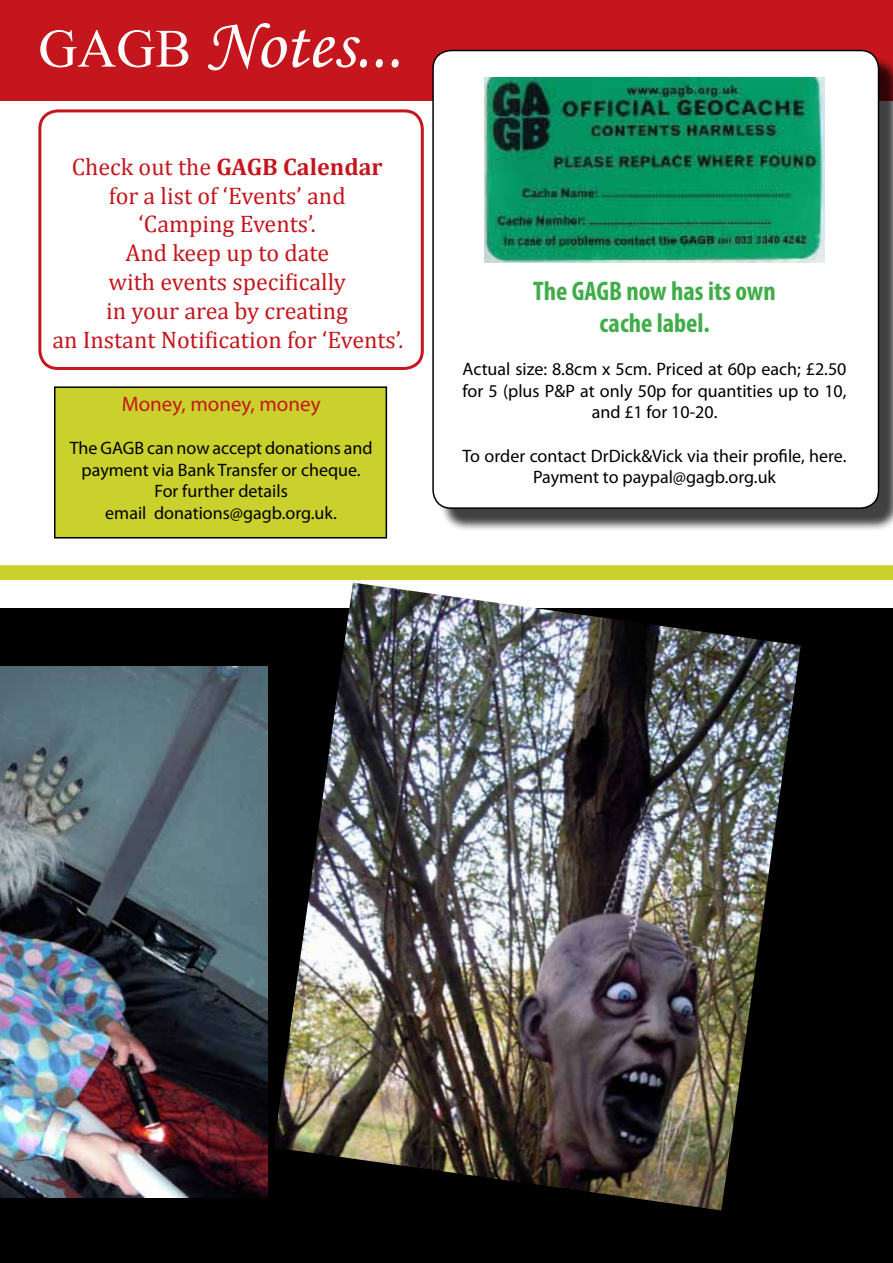
<style>
.page{position:relative;width:893px;height:1263px;background:#fff}
.page>*{position:absolute;margin:0;border:0;box-sizing:border-box;transform-origin:0 0}
.t1{font:72px "Monotype Corsiva";color:#fff}
.t2{font:700 condensed 27px/32.4px "Myriad Pro";color:#41ad49;text-align:center}
.t3{font:24px/28.8px "Cambria";color:#c4161c;text-align:center}
.t4{font:21px "Myriad Pro";color:#c4161c}
.t5{font:18px/21.6px "Myriad Pro";color:#000;text-align:center}
.s1{font-family:"Times New Roman";font-size:54px}
.s2{font-weight:700}
</style>
<div class="page">
<div style="left:38px;top:109px;width:386px;height:261px;border:3px solid #c4161c;border-radius:18px"></div>
<div style="left:0;top:0;width:893px;height:101px;background:#c4161c"></div>
<div style="left:439px;top:57px;width:454px;height:475px;background:#000;opacity:.75"></div>
<div style="left:433px;top:51px;width:445px;height:457px;background:#fff;border-radius:18px"></div>
<div style="left:432px;top:50px;width:447px;height:459px;border:2px solid #000;border-radius:18px"></div>
<img style="left:484px;top:78px;width:341px;height:184px">
<div style="left:55px;top:387px;width:331px;height:151px;background:#cad12c"></div>
<div style="left:54px;top:386px;width:333px;height:152px;border:2px solid #000"></div>
<div style="left:0;top:565px;width:893px;height:15px;background:#cad12c"></div>
<div style="left:0;top:608px;width:893px;height:655px;background:#000"></div>
<img style="left:0;top:666px;width:268px;height:532px">
<img style="left:274px;top:583px;width:527px;height:627px">
<h1 class="t1" style="left:38px;top:1px;width:365px"><span class="s1">GAGB</span> Notes...</h1>
<h3 class="t3" style="left:52px;top:152px;width:353px">Check out the <span class="s2">GAGB Calendar<br></span>for a list of ‘Events’ and<br>‘Camping Events’.<br>And keep up to date<br>with events specifically<br>in your area by creating<br>an Instant Notification for ‘Events’.</h3>
<p class="t4" style="left:122px;top:391px;width:200px">Money, money, money</p>
<p class="t5" style="left:70px;top:437px;width:304px">The GAGB can now accept donations and payment via Bank Transfer or cheque.<br>For further details<br>email donations@gagb.org.uk.</p>
<h2 class="t2" style="left:533px;top:274px;width:244px">The GAGB now has its own cache label.</h2>
<p class="t5" style="left:463px;top:358px;width:386px">Actual size: 8.8cm x 5cm. Priced at 60p each; £2.50 for 5 (plus P&amp;P at only 50p for quantities up to 10, and £1 for 10-20.</p>
<p class="t5" style="left:463px;top:444px;width:385px">To order contact DrDick&amp;Vick via their profile, here.<br>Payment to paypal@gagb.org.uk</p>
</div>
